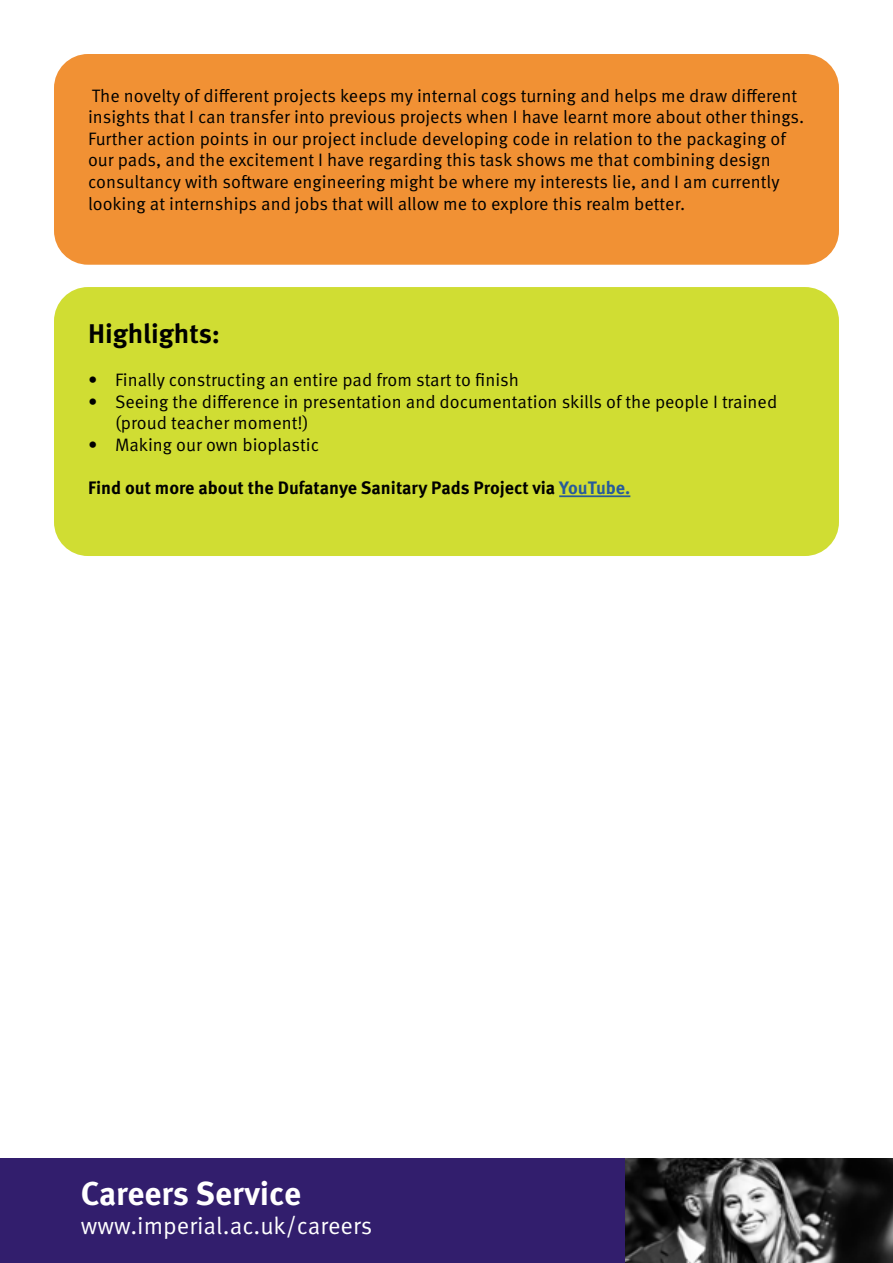
<style>
.page{position:relative;width:893px;height:1263px;background:#fff}
.page>*{position:absolute;margin:0;border:0;box-sizing:border-box;transform-origin:0 0}
.t1{font:700 33px "Meta Pro";color:#fff}
.t2{font:700 27px "Meta OT";color:#000}
.t3{font:24px "Meta Pro Norm";color:#fff}
.t4{font:18px/21.6px "Meta OT Norm";color:#000}
.t5{font:700 18px "Meta OT";color:#000}
.s1{color:#275b9b}
</style>
<div class="page">
<div style="left:54px;top:54px;width:785px;height:211px;background:#f19134;border-radius:34px"></div>
<div style="left:54px;top:287px;width:785px;height:269px;background:#d0dd33;border-radius:34px"></div>
<hr style="left:559px;top:495px;width:71px;height:2px;background:#275b9b">
<div style="left:0;top:1159px;width:893px;height:104px;background:#321e6d"></div>
<img style="left:625px;top:1159px;width:268px;height:104px">
<p class="t4" style="left:88px;top:85px;width:718px">The novelty of different projects keeps my internal cogs turning and helps me draw different insights that I can transfer into previous projects when I have learnt more about other things.<br>Further action points in our project include developing code in relation to the packaging of our pads, and the excitement I have regarding this task shows me that combining design consultancy with software engineering might be where my interests lie, and I am currently looking at internships and jobs that will allow me to explore this realm better.</p>
<p class="t2" style="left:88px;top:316px;width:134px">Highlights:</p>
<p class="t4" style="left:88px;top:369px;width:432px">• Finally constructing an entire pad from start to finish</p>
<p class="t4" style="left:115px;top:391px;width:664px;text-indent:-27px">• Seeing the difference in presentation and documentation skills of the people I trained (proud teacher moment!)</p>
<p class="t4" style="left:88px;top:434px;width:233px">• Making our own bioplastic</p>
<p class="t5" style="left:88px;top:476px;width:544px">Find out more about the Dufatanye Sanitary Pads Project via <span class="s1">YouTube.</span></p>
<p class="t1" style="left:81px;top:1168px;width:222px">Careers Service</p>
<p class="t3" style="left:81px;top:1207px;width:293px">www.imperial.ac.uk/careers</p>
</div>
